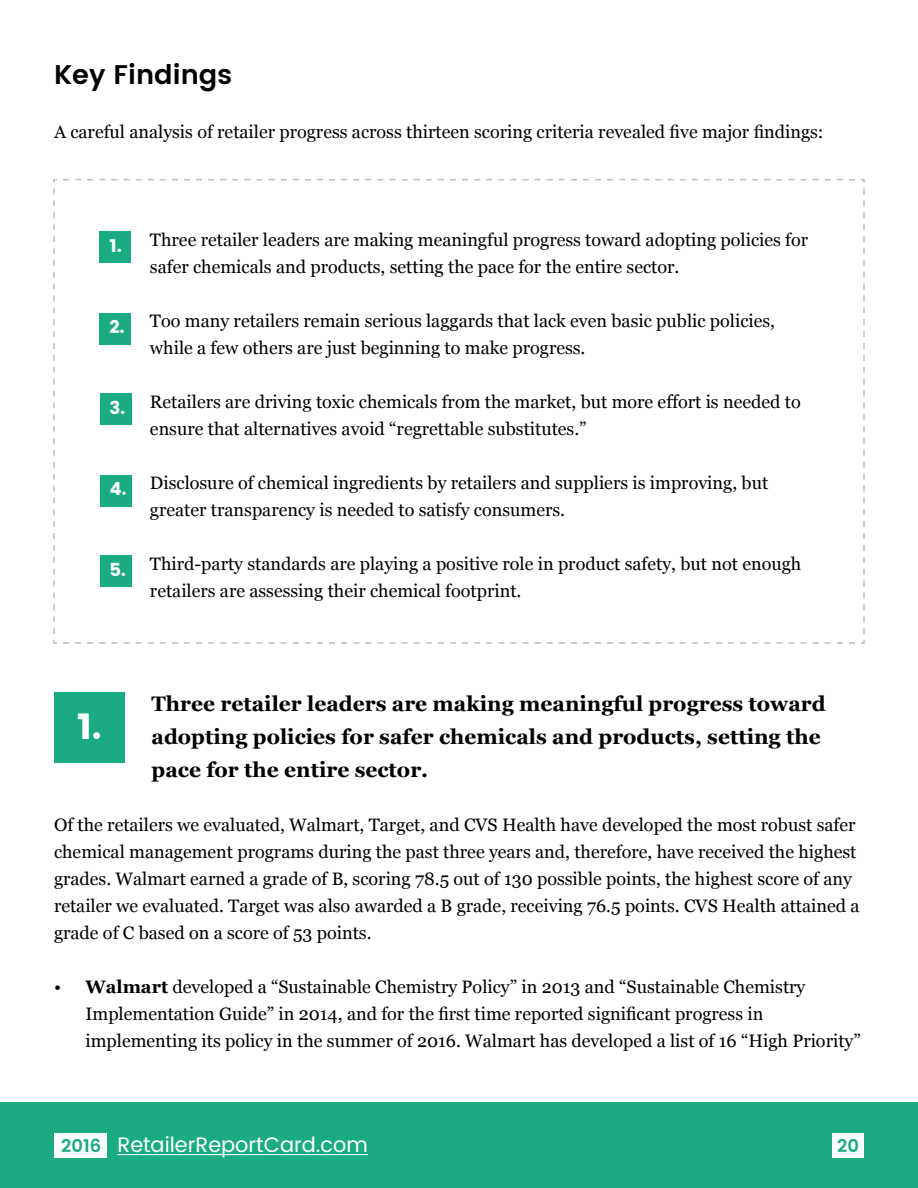
<style>
.page{position:relative;width:918px;height:1188px;background:#fff}
.page>*{position:absolute;margin:0;border:0;box-sizing:border-box;transform-origin:0 0}
.t1{font:36px "Poppins";color:#fff}
.t2{font:600 27px "Poppins";color:#000}
.t3{font:700 21px/33px "Georgia";color:#000}
.t4{font:21px "Poppins";color:#fff}
.t5{font:18px/27px "Georgia";color:#000}
.t6{font:600 18px "Poppins";color:#1bab83}
.s1{font-family:"Poppins";color:#fff}
.s2{font-weight:700}
.s3{font-weight:600;font-size:18px;color:#1bab83}
</style>
<div class="page">
<div style="left:0;top:1102px;width:918px;height:86px;background:#1bab83"></div>
<hr style="left:117px;top:1154px;width:251px;height:1px;background:#fff">
<div style="left:54px;top:1133px;width:53px;height:25px;background:#fff"></div>
<div style="left:833px;top:1133px;width:31px;height:25px;background:#fff"></div>
<svg style="left:53px;top:179px;width:812px;height:465px"></svg>
<div style="left:54px;top:692px;width:71px;height:71px;background:#1bab83"></div>
<h2 class="t2" style="left:54px;top:54px;width:180px">Key Findings</h2>
<p class="t5" style="left:54px;top:118px;width:771px">A careful analysis of retailer progress across thirteen scoring criteria revealed five major findings:</p>
<p class="t5" style="left:150px;top:226px;width:660px;text-indent:-40px"><span class="s1">1.</span> Three retailer leaders are making meaningful progress toward adopting policies for safer chemicals and products, setting the pace for the entire sector.</p>
<p class="t5" style="left:150px;top:307px;width:627px;text-indent:-40px"><span class="s1">2.</span> Too many retailers remain serious laggards that lack even basic public policies, while a few others are just beginning to make progress.</p>
<p class="t5" style="left:150px;top:388px;width:652px;text-indent:-40px"><span class="s1">3.</span> Retailers are driving toxic chemicals from the market, but more effort is needed to ensure that alternatives avoid “regrettable substitutes.”</p>
<p class="t5" style="left:150px;top:469px;width:620px;text-indent:-40px"><span class="s1">4.</span> Disclosure of chemical ingredients by retailers and suppliers is improving, but greater transparency is needed to satisfy consumers.</p>
<p class="t5" style="left:150px;top:550px;width:653px;text-indent:-40px"><span class="s1">5.</span> Third-party standards are playing a positive role in product safety, but not enough retailers are assessing their chemical footprint.</p>
<p class="t3" style="left:152px;top:686px;width:676px">Three retailer leaders are making meaningful progress toward adopting policies for safer chemicals and products, setting the pace for the entire sector.</p>
<p class="t5" style="left:54px;top:811px;width:807px">Of the retailers we evaluated, Walmart, Target, and CVS Health have developed the most robust safer chemical management programs during the past three years and, therefore, have received the highest grades. Walmart earned a grade of B, scoring 78.5 out of 130 possible points, the highest score of any retailer we evaluated. Target was also awarded a B grade, receiving 76.5 points. CVS Health attained a grade of C based on a score of 53 points.</p>
<p class="t5" style="left:86px;top:973px;width:777px;text-indent:-32px">• <span class="s2">Walmart</span> developed a “Sustainable Chemistry Policy” in 2013 and “Sustainable Chemistry<br>Implementation Guide” in 2014, and for the first time reported significant progress in implementing its policy in the summer of 2016. Walmart has developed a list of 16 “High Priority”</p>
<h1 class="t1" style="left:77px;top:705px;width:26px">1.</h1>
<p class="t4" style="left:61px;top:1129px;width:308px"><span class="s3">2016</span> RetailerReportCard.com</p>
<p class="t6" style="left:818px;top:1132px;width:42px">201620</p>
</div>
